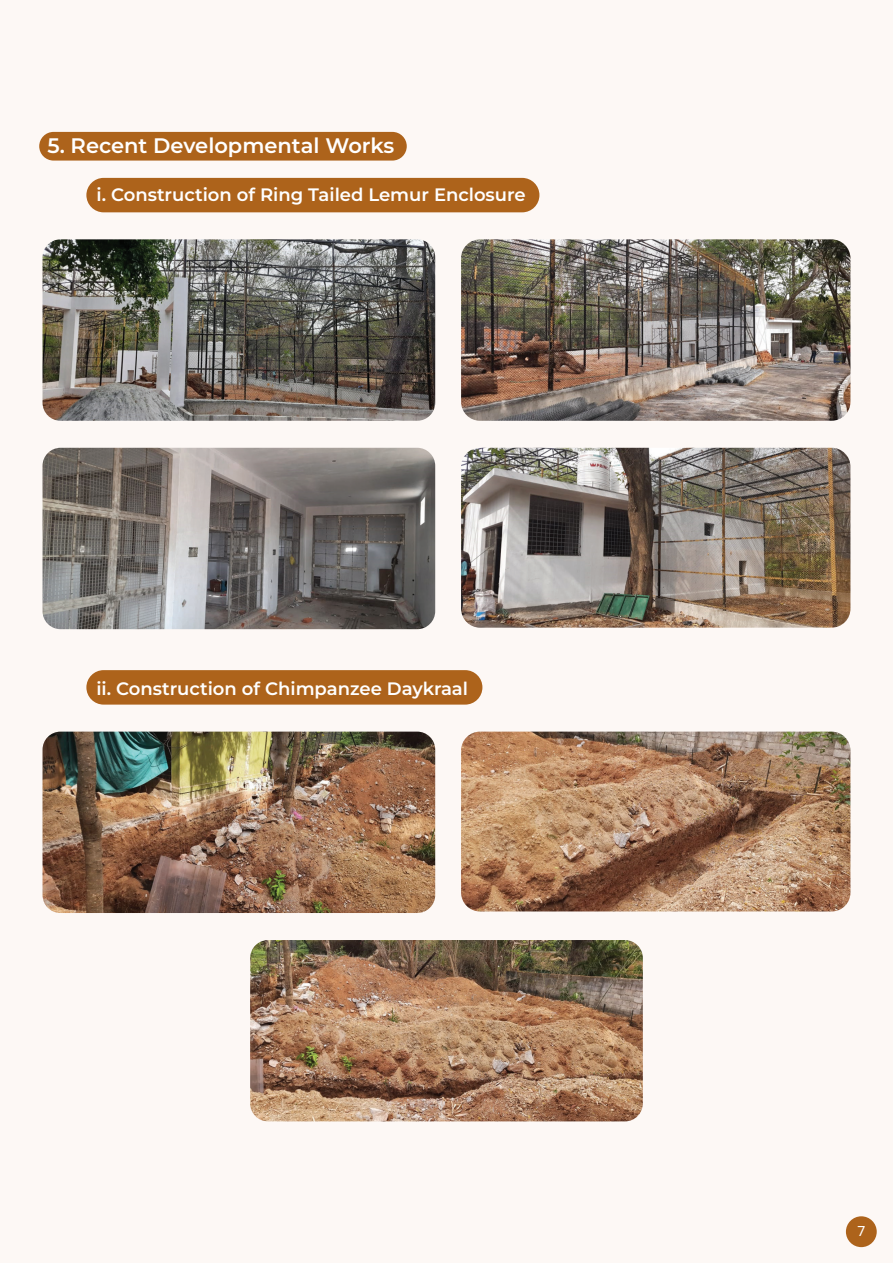
<style>
.page{position:relative;width:893px;height:1263px;background:#fff}
.page>*{position:absolute;margin:0;border:0;box-sizing:border-box;transform-origin:0 0}
.t1{font:600 21px "Montserrat";color:#fff}
.t2{font:600 18px "Montserrat";color:#fff}
.t3{font:15px "Proxima Nova";color:#fff}
</style>
<div class="page">
<hr style="left:0;top:0;width:1px;height:1263px;background:#fbeee7">
<div style="left:1px;top:0;width:892px;height:1263px;background:#fdf8f5"></div>
<div style="left:846px;top:1216px;width:31px;height:31px;background:#ad631b;border-radius:50%"></div>
<div style="left:86px;top:178px;width:453px;height:34px;background:#ad631b;border-radius:17px"></div>
<div style="left:39px;top:132px;width:368px;height:29px;background:#ad631b;border-radius:14px"></div>
<img style="left:43px;top:239px;width:392px;height:182px">
<img style="left:43px;top:732px;width:392px;height:181px">
<img style="left:250px;top:940px;width:393px;height:181px">
<img style="left:43px;top:448px;width:392px;height:181px">
<img style="left:461px;top:239px;width:389px;height:182px">
<img style="left:461px;top:732px;width:389px;height:179px">
<img style="left:461px;top:448px;width:389px;height:180px">
<div style="left:86px;top:670px;width:396px;height:35px;background:#ad631b;border-radius:17px"></div>
<p class="t1" style="left:47px;top:133px;width:348px">5. Recent Developmental Works</p>
<p class="t2" style="left:97px;top:184px;width:431px">i. Construction of Ring Tailed Lemur Enclosure</p>
<p class="t2" style="left:96px;top:677px;width:373px">ii. Construction of Chimpanzee Daykraal</p>
<p class="t3" style="left:857px;top:1223px;width:9px">7</p>
</div>
